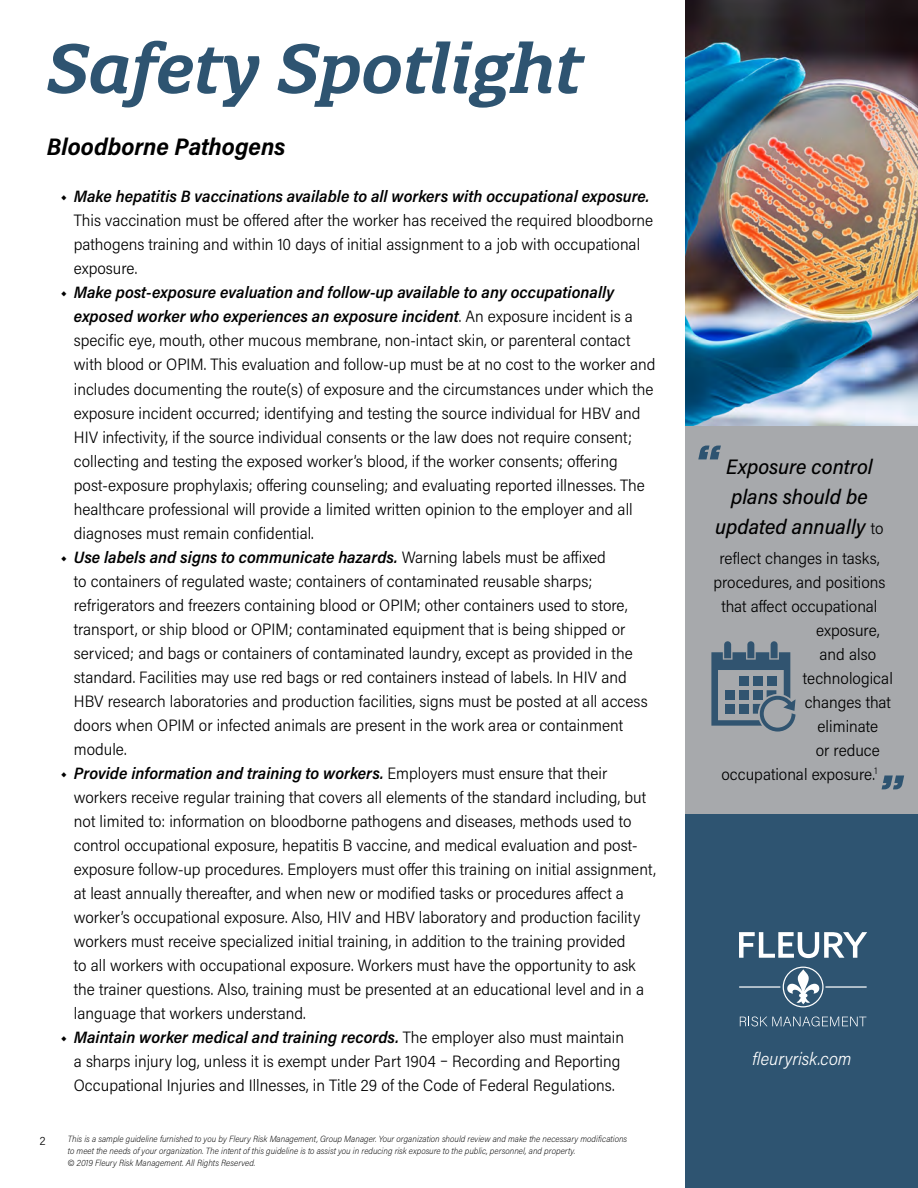
<style>
.page{position:relative;width:918px;height:1188px;background:#fff}
.page>*{position:absolute;margin:0;border:0;box-sizing:border-box;transform-origin:0 0}
.t1{font:italic 600 67.5px "Quatro Slab";color:#2e5471}
.t2{font:italic 600 52.5px "Quatro Slab";color:#2e5471}
.t3{font:italic 700 24px "Acumin Pro Semi Cond";color:#000}
.t4{font:italic 500 21px/30px "Acumin Pro Semi Cond";color:#000;text-align:center}
.t5{font:italic 300 18px "Acumin Pro Semi Cond";color:#fff}
.t6{font:300 16.5px/24px "Acumin Pro Semi Cond";color:#000}
.t7{font:300 12px "Acumin Pro Semi Cond";color:#000}
.t8{font:italic 200 9px/12px "Acumin Pro Semi Cond";color:#000}
.s1{font-weight:600;font-style:italic}
.s2{font-weight:300;font-style:normal;font-size:16.5px}
</style>
<div class="page">
<div style="left:685px;top:426px;width:233px;height:408px;background:#a7a9ac"></div>
<img style="left:685px;top:0;width:233px;height:426px">
<div style="left:685px;top:815px;width:233px;height:373px;background:#2e5471"></div>
<svg style="left:711px;top:641px;width:85px;height:91px"></svg>
<svg style="left:739px;top:932px;width:128px;height:26px"></svg>
<svg style="left:740px;top:1017px;width:126px;height:9px"></svg>
<svg style="left:787px;top:969px;width:32px;height:35px"></svg>
<div style="left:783px;top:967px;width:41px;height:40px;border:1px solid #fff;border-radius:50%"></div>
<hr style="left:740px;top:986px;width:40px;height:2px;background:#fff">
<hr style="left:826px;top:986px;width:40px;height:2px;background:#fff">
<h1 class="t1" style="left:47px;top:26px;width:537px">Safety Spotlight</h1>
<h3 class="t3" style="left:47px;top:130px;width:240px">Bloodborne Pathogens</h3>
<p class="t6" style="left:74px;top:184px;width:581px;text-indent:-13px">◆ <span class="s1">Make hepatitis B vaccinations available to all workers with occupational exposure.<br></span>This vaccination must be offered after the worker has received the required bloodborne pathogens training and within 10 days of initial assignment to a job with occupational exposure.</p>
<p class="t6" style="left:74px;top:280px;width:583px;text-indent:-13px">◆ <span class="s1">Make post-exposure evaluation and follow-up available to any occupationally exposed worker who experiences an exposure incident</span>. An exposure incident is a specific eye, mouth, other mucous membrane, non-intact skin, or parenteral contact with blood or OPIM. This evaluation and follow-up must be at no cost to the worker and includes documenting the route(s) of exposure and the circumstances under which the exposure incident occurred; identifying and testing the source individual for HBV and HIV infectivity, if the source individual consents or the law does not require consent; collecting and testing the exposed worker’s blood, if the worker consents; offering post-exposure prophylaxis; offering counseling; and evaluating reported illnesses. The healthcare professional will provide a limited written opinion to the employer and all diagnoses must remain confidential.</p>
<p class="t6" style="left:74px;top:544px;width:575px;text-indent:-13px">◆ <span class="s1">Use labels and signs to communicate hazards.</span> Warning labels must be affixed<br>to containers of regulated waste; containers of contaminated reusable sharps; refrigerators and freezers containing blood or OPIM; other containers used to store, transport, or ship blood or OPIM; contaminated equipment that is being shipped or serviced; and bags or containers of contaminated laundry, except as provided in the standard. Facilities may use red bags or red containers instead of labels. In HIV and HBV research laboratories and production facilities, signs must be posted at all access doors when OPIM or infected animals are present in the work area or containment module.</p>
<p class="t6" style="left:74px;top:760px;width:584px;text-indent:-13px">◆ <span class="s1">Provide information and training to workers.</span> Employers must ensure that their workers receive regular training that covers all elements of the standard including, but not limited to: information on bloodborne pathogens and diseases, methods used to control occupational exposure, hepatitis B vaccine, and medical evaluation and post&shy;exposure follow-up procedures. Employers must offer this training on initial assignment, at least annually thereafter, and when new or modified tasks or procedures affect a worker’s occupational exposure. Also, HIV and HBV laboratory and production facility workers must receive specialized initial training, in addition to the training provided<br>to all workers with occupational exposure. Workers must have the opportunity to ask the trainer questions. Also, training must be presented at an educational level and in a language that workers understand.</p>
<p class="t6" style="left:61px;top:1024px;width:565px;text-align:center">◆ <span class="s1">Maintain worker medical and training records.</span> The employer also must maintain a sharps injury log, unless it is exempt under Part 1904 – Recording and Reporting<br>Occupational Injuries and Illnesses, in Title 29 of the Code of Federal Regulations.</p>
<p class="t7" style="left:40px;top:1132px;width:7px">2</p>
<p class="t8" style="left:68px;top:1132px;width:561px">This is a sample guideline furnished to you by Fleury Risk Management, Group Manager. Your organization should review and make the necessary modifications to meet the needs of your organization. The intent of this guideline is to assist you in reducing risk exposure to the public, personnel, and property.<br>© 2019 Fleury Risk Management. All Rights Reserved.</p>
<h2 class="t2" style="left:693px;top:433px;width:27px">“</h2>
<p class="t4" style="left:715px;top:451px;width:170px">Exposure control plans should be updated annually <span class="s2">to</span></p>
<p class="t6" style="left:719px;top:546px;width:162px">reflect changes in tasks,</p>
<p class="t6" style="left:713px;top:570px;width:174px">procedures, and positions</p>
<p class="t6" style="left:721px;top:594px;width:158px">that affect occupational</p>
<p class="t6" style="left:816px;top:618px;width:65px">exposure,</p>
<p class="t6" style="left:820px;top:642px;width:58px">and also</p>
<p class="t6" style="left:803px;top:666px;width:92px">technological</p>
<p class="t6" style="left:805px;top:690px;width:88px">changes that</p>
<p class="t6" style="left:818px;top:714px;width:62px">eliminate</p>
<p class="t6" style="left:816px;top:738px;width:66px">or reduce</p>
<p class="t6" style="left:722px;top:762px;width:157px">occupational exposure.<sup>1</sup></p>
<h2 class="t2" style="left:876px;top:763px;width:27px">”</h2>
<p class="t5" style="left:752px;top:1046px;width:101px">fleuryrisk.com</p>
</div>
